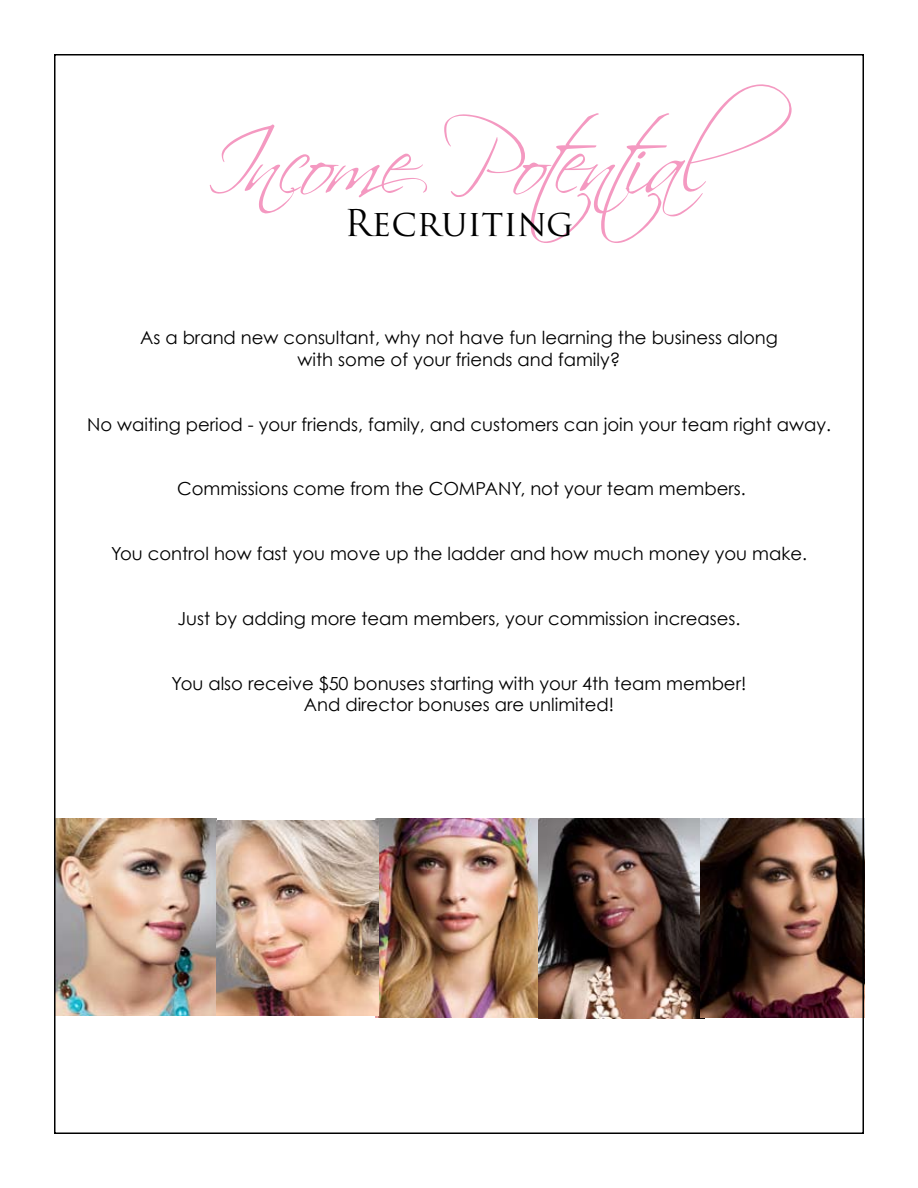
<style>
.page{position:relative;width:918px;height:1188px;background:#fff}
.page>*{position:absolute;margin:0;border:0;box-sizing:border-box;transform-origin:0 0}
.t1{font:90px "Scriptina";letter-spacing:-.11em;color:#f499c1}
.t2{font:36px "Trajan Pro";color:#000}
.t3{font:18px/21.6px "Century Gothic";color:#000;text-align:center}
</style>
<div class="page">
<img style="left:376px;top:818px;width:328px;height:200px">
<img style="left:57px;top:818px;width:160px;height:198px">
<img style="left:217px;top:820px;width:161px;height:196px">
<img style="left:700px;top:818px;width:161px;height:199px">
<h1 class="t1" style="left:206px;top:109px;width:588px">Income Potential</h1>
<h2 class="t2" style="left:344px;top:200px;width:231px">Recruiting</h2>
<p class="t3" style="left:140px;top:327px;width:639px">As a brand new consultant, why not have fun learning the business along with some of your friends and family?</p>
<p class="t3" style="left:87px;top:413px;width:745px">N o waiting period - your friends, family, and customers can join your team right away.</p>
<p class="t3" style="left:177px;top:478px;width:570px">Commissions come from the COMPANY, not your team members.</p>
<p class="t3" style="left:111px;top:543px;width:698px">You control how fast you move up the ladder and how much money you make.</p>
<p class="t3" style="left:178px;top:607px;width:564px">Just by adding more team members, your commission increases.</p>
<p class="t3" style="left:172px;top:672px;width:576px">You also receive $50 bonuses starting with your 4th team member!<br>And director bonuses are unlimited!</p>
</div>
